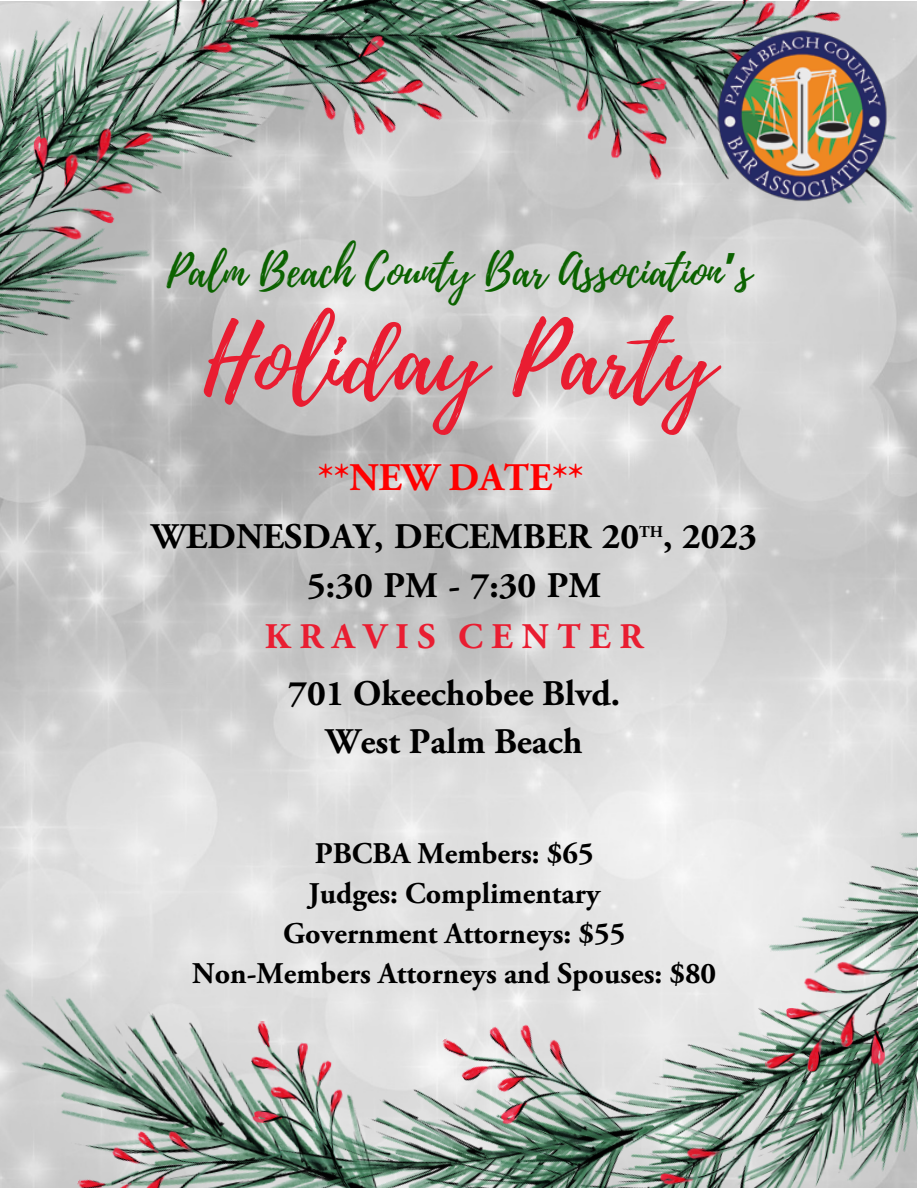
<style>
.page{position:relative;width:918px;height:1188px;background:#fff}
.page>*{position:absolute;margin:0;border:0;box-sizing:border-box;transform-origin:0 0}
.t1{font:96.3px "Playlist Script";color:#e91d31}
.t2{font:43.8px "Playlist Script";color:#0b6200}
.t3{font:700 39px "Adobe Garamond Pro";color:#f00}
.t4{font:700 36px/49.8px "Adobe Garamond Pro";color:#000;text-align:center}
.t5{font:700 30px/40px "Adobe Garamond Pro";color:#000;text-align:center}
.s1{font-family:"Noto Sans Gurmukhi";font-weight:700}
.s2{color:#e91d31}
</style>
<div class="page">
<img style="left:505px;top:1px;width:412px;height:282px">
<img style="left:342px;top:162px;width:293px;height:86px">
<img style="left:153px;top:132px;width:189px;height:156px">
<img style="left:21px;top:276px;width:132px;height:192px">
<img style="left:0;top:276px;width:33px;height:66px">
<img style="left:29px;top:1px;width:166px;height:179px">
<img style="left:0;top:281px;width:21px;height:245px">
<img style="left:0;top:17px;width:112px;height:109px">
<img style="left:539px;top:1px;width:142px;height:179px">
<img style="left:238px;top:119px;width:208px;height:71px">
<img style="left:635px;top:0;width:208px;height:124px">
<img style="left:77px;top:0;width:230px;height:119px">
<img style="left:0;top:126px;width:153px;height:150px">
<img style="left:307px;top:0;width:327px;height:162px">
<img style="left:0;top:917px;width:413px;height:271px">
<img style="left:263px;top:943px;width:313px;height:84px">
<div style="left:576px;top:912px;width:189px;height:156px;background:#e7e7e7"></div>
<div style="left:765px;top:732px;width:132px;height:192px;background:#e5e5e5"></div>
<img style="left:885px;top:858px;width:33px;height:66px">
<img style="left:649px;top:1068px;width:74px;height:14px">
<img style="left:723px;top:1021px;width:166px;height:167px">
<img style="left:897px;top:675px;width:21px;height:244px">
<img style="left:806px;top:1074px;width:112px;height:109px">
<img style="left:237px;top:1020px;width:142px;height:168px">
<div style="left:439px;top:969px;width:208px;height:58px;background:#e3e3e3"></div>
<img style="left:75px;top:1076px;width:207px;height:112px">
<img style="left:649px;top:1082px;width:192px;height:106px">
<img style="left:765px;top:924px;width:153px;height:150px">
<img style="left:342px;top:1027px;width:307px;height:161px">
<img style="left:716px;top:29px;width:173px;height:178px">
<p class="t2" style="left:167px;top:241px;width:586px">Palm Beach County Bar Association<span class="s1">’</span>s</p>
<p class="t1" style="left:204px;top:291px;width:512px">Holiday Party</p>
<h3 class="t3" style="left:318px;top:454px;width:267px">**NEW DATE**</h3>
<p class="t4" style="left:152px;top:513px;width:607px">WEDNESDAY, DECEMBER 20<sup>TH</sup>, 2023<br>5:30 PM - 7:30 PM<br><span class="s2">K R A V I S C E N T E R</span></p>
<p class="t4" style="left:288px;top:670px;width:333px;line-height:48.2px">701 Okeechobee Blvd.<br>West Palm Beach</p>
<p class="t5" style="left:192px;top:834px;width:525px">PBCBA Members: $65<br>Judges: Complimentary<br>Government Attorneys: $55<br>Non-Members Attorneys and Spouses: $80</p>
</div>
